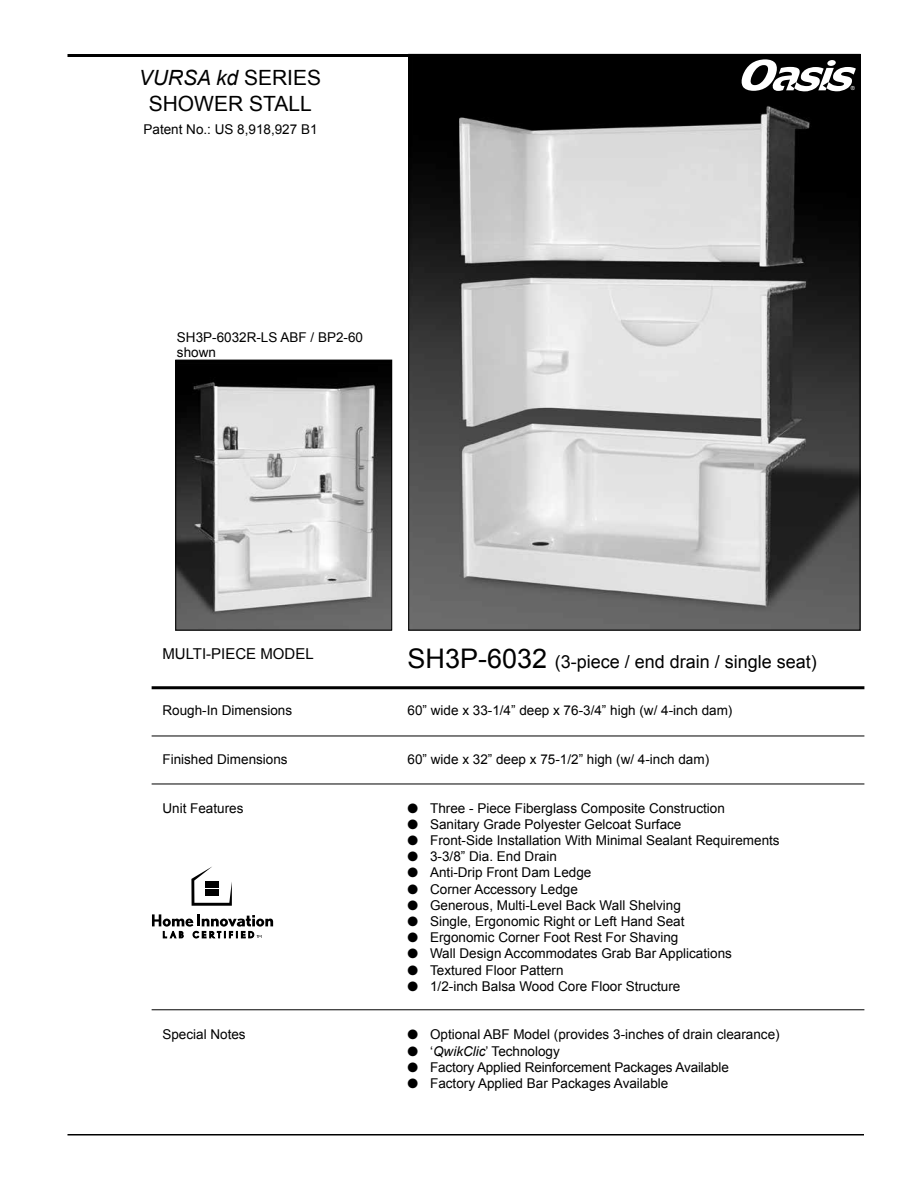
<style>
.page{position:relative;width:918px;height:1188px;background:#fff}
.page>*{position:absolute;margin:0;border:0;box-sizing:border-box;transform-origin:0 0}
.t1{font:21px/25.2px "Arial";color:#000;text-align:center}
.t2{font:18px "Arial";color:#000}
.t3{font:15px "Arial";color:#000}
.t4{font:13.5px/15px "Arial";color:#000}
.t5{font:5.55px "Arial";color:#fff}
.s1{font-style:italic}
.s2{font-size:27px}
</style>
<div class="page">
<img style="left:410px;top:56px;width:448px;height:572px">
<hr style="left:152px;top:686px;width:712px;height:3px;background:#000">
<hr style="left:152px;top:736px;width:712px;height:1px;background:#000">
<hr style="left:152px;top:784px;width:712px;height:1px;background:#000">
<hr style="left:152px;top:1009px;width:712px;height:1px;background:#000">
<img style="left:177px;top:362px;width:213px;height:266px">
<div style="left:175px;top:360px;width:217px;height:270px;border:1px solid #000"></div>
<svg style="left:191px;top:866px;width:41px;height:40px"></svg>
<div style="left:205px;top:881px;width:7px;height:7px;background:#000"></div>
<div style="left:213px;top:881px;width:6px;height:7px;background:#000"></div>
<div style="left:205px;top:889px;width:7px;height:7px;background:#000"></div>
<div style="left:213px;top:889px;width:6px;height:7px;background:#000"></div>
<svg style="left:152px;top:914px;width:121px;height:24px"></svg>
<hr style="left:68px;top:1134px;width:796px;height:2px;background:#000">
<hr style="left:68px;top:54px;width:340px;height:3px;background:#000">
<svg style="left:742px;top:59px;width:114px;height:32px"></svg>
<h1 class="t1" style="left:139px;top:66px;width:184px"><span class="s1">VURSA kd</span> SERIES<br>SHOWER STALL</h1>
<p class="t4" style="left:143px;top:122px;width:176px">Patent No.: US 8,918,927 B1</p>
<p class="t4" style="left:177px;top:330px;width:188px">SH3P-6032R-LS ABF / BP2-60 shown</p>
<p class="t5" style="left:851px;top:85px;width:6px">®</p>
<p class="t3" style="left:162px;top:644px;width:153px">MULTI-PIECE MODEL</p>
<p class="t4" style="left:162px;top:703px;width:131px">Rough-In Dimensions</p>
<p class="t4" style="left:162px;top:752px;width:127px">Finished Dimensions</p>
<p class="t4" style="left:162px;top:801px;width:83px">Unit Features</p>
<p class="t4" style="left:162px;top:1027px;width:85px">Special Notes</p>
<h2 class="t2" style="left:408px;top:650px;width:411px"><span class="s2">SH3P-6032</span> (3-piece / end drain / single seat)</h2>
<p class="t4" style="left:408px;top:703px;width:326px">60” wide x 33-1/4” deep x 76-3/4” high (w/ 4-inch dam)</p>
<p class="t4" style="left:408px;top:752px;width:303px">60” wide x 32” deep x 75-1/2” high (w/ 4-inch dam)</p>
<p class="t4" style="left:408px;top:801px;width:319px">● Three - Piece Fiberglass Composite Construction</p>
<p class="t4" style="left:408px;top:817px;width:275px">● Sanitary Grade Polyester Gelcoat Surface</p>
<p class="t4" style="left:408px;top:833px;width:374px">● Front-Side Installation With Minimal Sealant Requirements</p>
<p class="t4" style="left:408px;top:849px;width:151px">● 3-3/8” Dia. End Drain</p>
<p class="t4" style="left:408px;top:865px;width:185px">● Anti-Drip Front Dam Ledge</p>
<p class="t4" style="left:408px;top:882px;width:172px">● Corner Accessory Ledge</p>
<p class="t4" style="left:408px;top:898px;width:275px">● Generous, Multi-Level Back Wall Shelving</p>
<p class="t4" style="left:408px;top:914px;width:278px">● Single, Ergonomic Right or Left Hand Seat</p>
<p class="t4" style="left:408px;top:930px;width:272px">● Ergonomic Corner Foot Rest For Shaving</p>
<p class="t4" style="left:408px;top:946px;width:326px">● Wall Design Accommodates Grab Bar Applications</p>
<p class="t4" style="left:408px;top:963px;width:158px">● Textured Floor Pattern</p>
<p class="t4" style="left:408px;top:979px;width:274px">● 1/2-inch Balsa Wood Core Floor Structure</p>
<p class="t4" style="left:408px;top:1027px;width:374px">● Optional ABF Model (provides 3-inches of drain clearance)</p>
<p class="t4" style="left:408px;top:1044px;width:154px">● ‘<span class="s1">QwikClic</span>’ Technology</p>
<p class="t4" style="left:408px;top:1060px;width:323px">● Factory Applied Reinforcement Packages Available</p>
<p class="t4" style="left:408px;top:1076px;width:262px">● Factory Applied Bar Packages Available</p>
</div>
